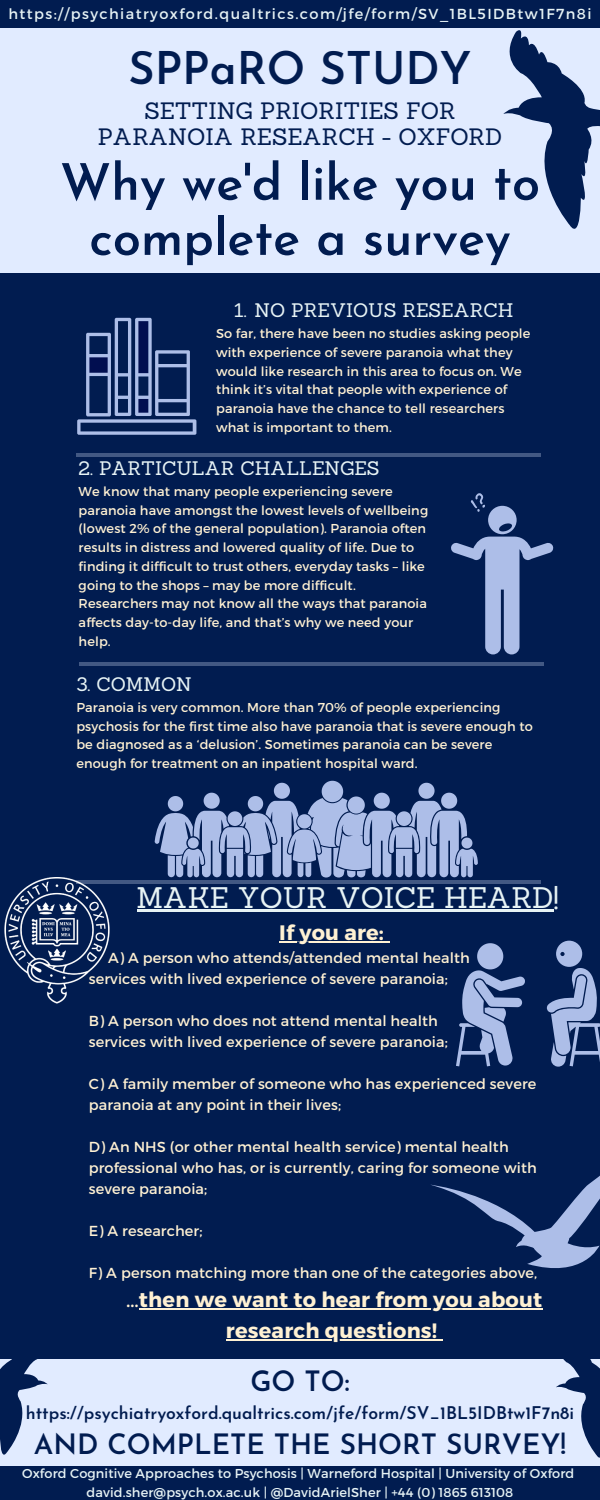
<style>
.page{position:relative;width:600px;height:1500px;background:#011c50}
.page>*{position:absolute;margin:0;border:0;box-sizing:border-box;transform-origin:0 0}
.t1{font:600 50.6px/55.2px "Josefin Sans";color:#011c50;text-align:center}
.t2{font:600 45px "Josefin Sans";color:#011c50}
.t3{font:29px "Sanchez";color:#e7f3f5}
.t4{font:600 28px "Josefin Sans";color:#011c50}
.t5{font:23.1px "Sanchez";color:#011c50}
.t6{font:700 20.9px/30.8px "Montserrat";letter-spacing:.01em;color:#fff1d3;text-align:center}
.t7{font:19.1px "Sanchez";color:#e7f3f5}
.t8{font:600 17.5px "Josefin Sans";color:#011c50}
.t9{font:14.5px/21px "Montserrat";letter-spacing:.01em;color:#fff1d3}
.t10{font:14.5px "Montserrat";letter-spacing:.1em;color:#e7f3f5}
.t11{font:12.9px/18.8px "Montserrat";letter-spacing:.01em;color:#fff1d3}
.t12{font:12.9px "Montserrat";letter-spacing:.01em;color:#e7f3f5}
.s1{font-weight:400}
</style>
<div class="page">
<div style="left:0;top:28px;width:600px;height:245px;background:#e1ebff"></div>
<svg style="left:77px;top:318px;width:119px;height:116px"></svg>
<hr style="left:76px;top:453px;width:465px;height:4px;background:#425883">
<hr style="left:79px;top:662px;width:465px;height:4px;background:#425883">
<hr style="left:76px;top:880px;width:465px;height:4px;background:#425883">
<div style="left:0;top:1360px;width:600px;height:106px;background:#e1ebff"></div>
<svg style="left:503px;top:30px;width:97px;height:199px"></svg>
<svg style="left:456px;top:943px;width:69px;height:123px"></svg>
<svg style="left:546px;top:941px;width:54px;height:126px"></svg>
<hr style="left:137px;top:910px;width:417px;height:2px;background:#e7f3f5">
<hr style="left:279px;top:942px;width:105px;height:1px;background:#fff1d3">
<hr style="left:139px;top:1308px;width:403px;height:2px;background:#fff1d3">
<hr style="left:226px;top:1339px;width:211px;height:2px;background:#fff1d3">
<img style="left:4px;top:878px;width:106px;height:126px">
<svg style="left:451px;top:493px;width:103px;height:161px"></svg>
<svg style="left:0;top:1359px;width:50px;height:96px"></svg>
<svg style="left:431px;top:1175px;width:169px;height:93px"></svg>
<svg style="left:553px;top:1359px;width:47px;height:99px"></svg>
<svg style="left:155px;top:781px;width:323px;height:97px"></svg>
<p class="t10" style="left:8px;top:5px;width:585px">https://psychiatryoxford.qualtrics.com/jfe/form/SV_1BL5IDBtw1F7n8i</p>
<p class="t2" style="left:129px;top:50px;width:344px">SPPaRO STUDY</p>
<p class="t5" style="left:144px;top:96px;width:313px">SETTING PRIORITIES FOR</p>
<p class="t5" style="left:98px;top:122px;width:406px">PARANOIA RESEARCH - OXFORD</p>
<p class="t1" style="left:60px;top:159px;width:482px">Why we'd like you to complete a survey</p>
<p class="t7" style="left:234px;top:298px;width:281px">1. NO PREVIOUS RESEARCH</p>
<p class="t11" style="left:216px;top:323px;width:316px">So far, there have been no studies asking people with experience of severe paranoia what they would like research in this area to focus on. We think it’s vital that people with experience of paranoia have the chance to tell researchers what is important to them.</p>
<p class="t7" style="left:79px;top:456px;width:303px">2. PARTICULAR CHALLENGES</p>
<p class="t11" style="left:79px;top:481px;width:351px">We know that many people experiencing severe paranoia have amongst the lowest levels of wellbeing (lowest 2% of the general population). Paranoia often results in distress and lowered quality of life. Due to finding it difficult to trust others, everyday tasks – like going to the shops – may be more difficult.<br>Researchers may not know all the ways that paranoia affects day-to-day life, and that’s why we need your help.</p>
<p class="t7" style="left:76px;top:672px;width:117px">3. COMMON</p>
<p class="t11" style="left:76px;top:697px;width:458px">Paranoia is very common. More than 70% of people experiencing psychosis for the first time also have paranoia that is severe enough to be diagnosed as a ‘delusion’. Sometimes paranoia can be severe enough for treatment on an inpatient hospital ward.</p>
<p class="t3" style="left:137px;top:879px;width:424px">MAKE YOUR VOICE HEARD!</p>
<p class="t6" style="left:279px;top:916px;width:106px">If you are:</p>
<p class="t9" style="left:108px;top:946px;width:363px">A) A person who attends/attended mental health</p>
<p class="t9" style="left:89px;top:967px;width:361px">services with lived experience of severe paranoia;</p>
<p class="t9" style="left:89px;top:1009px;width:351px">B) A person who does not attend mental health</p>
<p class="t9" style="left:89px;top:1030px;width:361px">services with lived experience of severe paranoia;</p>
<p class="t9" style="left:89px;top:1072px;width:449px">C) A family member of someone who has experienced severe paranoia at any point in their lives;</p>
<p class="t9" style="left:89px;top:1135px;width:450px">D) An NHS (or other mental health service) mental health professional who has, or is currently, caring for someone with severe paranoia;</p>
<p class="t9" style="left:89px;top:1219px;width:115px">E) A researcher;</p>
<p class="t9" style="left:89px;top:1261px;width:450px">F) A person matching more than one of the categories above,</p>
<p class="t6" style="left:126px;top:1283px;width:418px"><span class="s1">…</span>then we want to hear from you about research questions!</p>
<p class="t4" style="left:250px;top:1370px;width:101px">GO TO:</p>
<p class="t8" style="left:26px;top:1406px;width:550px">https://psychiatryoxford.qualtrics.com/jfe/form/SV_1BL5IDBtw1F7n8i</p>
<p class="t4" style="left:34px;top:1433px;width:534px">AND COMPLETE THE SHORT SURVEY!</p>
<p class="t12" style="left:22px;top:1465px;width:554px">Oxford Cognitive Approaches to Psychosis | Warneford Hospital | University of Oxford</p>
<p class="t12" style="left:87px;top:1484px;width:428px">david.sher@psych.ox.ac.uk | @DavidArielSher | +44 (0) 1865 613108</p>
</div>
